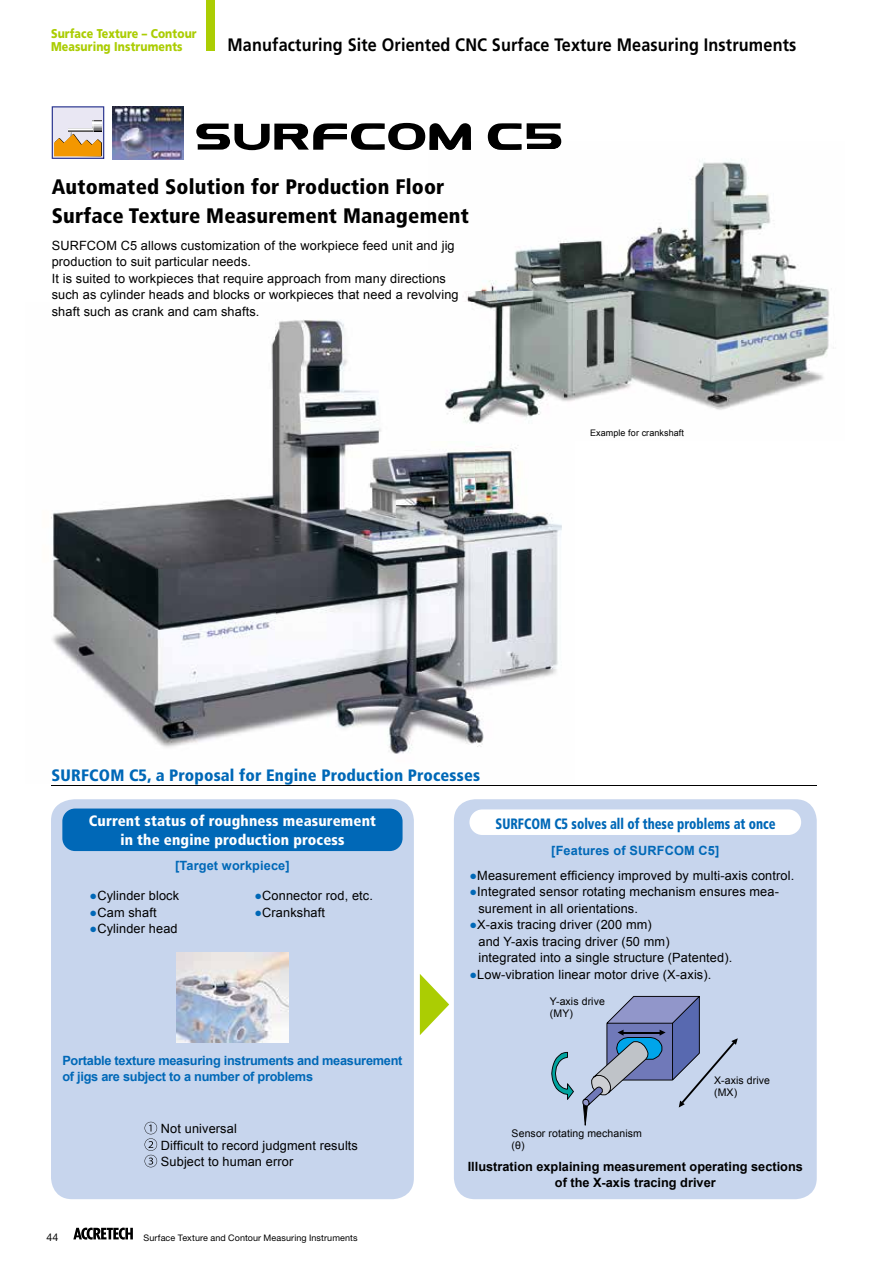
<style>
.page{position:relative;width:893px;height:1263px;background:#fff}
.page>*{position:absolute;margin:0;border:0;box-sizing:border-box;transform-origin:0 0}
.t1{font:900 condensed 21px/28.5px "Frutiger";letter-spacing:.01em;color:#000}
.t2{font:700 18px "Frutiger";letter-spacing:.01em;color:#000;scale:.9 1}
.t3{font:900 condensed 16.5px "Frutiger";letter-spacing:.01em;color:#0068b7}
.t4{font:900 condensed 15px/19px "Frutiger";letter-spacing:.01em;color:#fff;text-align:center}
.t5{font:900 condensed 15px "Frutiger";color:#0068b7;scale:.85 1}
.t6{font:12.75px/16.5px "Arial";letter-spacing:.01em;color:#000}
.t7{font:700 12.75px/16.5px "Arial";letter-spacing:-.02em;color:#0068b7}
.t8{font:700 12.75px/16.5px "Arial";color:#000;text-align:center}
.t9{font:900 12.75px/13.5px "Frutiger";letter-spacing:.01em;color:#abcd03;scale:.84 1}
.t10{font:700 12.75px "Arial";letter-spacing:.01em;color:#0068b7}
.t11{font:10.65px "Helvetica Neue";color:#000}
.t12{font:10.5px/12px "Arial";letter-spacing:.01em;color:#000}
.t13{font:9px "Helvetica Neue";letter-spacing:.015em;color:#000}
.t14{font:9px "Arial";letter-spacing:.01em;color:#000}
.s1{color:#0068b7}
</style>
<div class="page">
<svg style="left:420px;top:974px;width:29px;height:61px"></svg>
<svg style="left:52px;top:106px;width:52px;height:53px;background:#d4bba0"></svg>
<img style="left:112px;top:107px;width:72px;height:52px">
<svg style="left:196px;top:123px;width:275px;height:27px"></svg>
<svg style="left:527px;top:123px;width:34px;height:18px"></svg>
<svg style="left:488px;top:123px;width:33px;height:18px"></svg>
<img style="left:51px;top:319px;width:424px;height:435px">
<img style="left:475px;top:445px;width:87px;height:302px">
<img style="left:428px;top:141px;width:402px;height:200px">
<img style="left:575px;top:341px;width:254px;height:69px">
<img style="left:429px;top:141px;width:42px;height:9px">
<img style="left:527px;top:141px;width:34px;height:8px">
<img style="left:489px;top:141px;width:32px;height:9px">
<img style="left:428px;top:303px;width:147px;height:138px">
<div style="left:51px;top:799px;width:363px;height:400px;background:#c7d5ed"></div>
<div style="left:62px;top:808px;width:341px;height:43px;background:#0068b7;border-radius:13px"></div>
<svg style="left:145px;top:1122px;width:12px;height:45px"></svg>
<img style="left:177px;top:953px;width:111px;height:89px">
<div style="left:454px;top:799px;width:363px;height:400px;background:#c7d5ed;border-radius:21px"></div>
<div style="left:469px;top:809px;width:332px;height:26px;background:#fff;border-radius:13px"></div>
<svg style="left:551px;top:1052px;width:23px;height:48px"></svg>
<svg style="left:582px;top:996px;width:156px;height:129px"></svg>
<hr style="left:52px;top:785px;width:765px;height:1px;background:#000">
<div style="left:206px;top:0;width:9px;height:51px;background:#abcd03"></div>
<svg style="left:73px;top:1227px;width:60px;height:12px"></svg>
<p class="t9" style="left:51px;top:26px;width:175px">Surface Texture – Contour<br>Measuring Instruments</p>
<h2 class="t2" style="left:227px;top:34px;width:634px">Manufacturing Site Oriented CNC Surface Texture Measuring Instruments</h2>
<h1 class="t1" style="left:52px;top:173px;width:419px">Automated Solution for Production Floor<br>Surface Texture Measurement Management</h1>
<p class="t6" style="left:52px;top:237px;width:408px">SURFCOM C5 allows customization of the workpiece feed unit and jig production to suit particular needs.<br>It is suited to workpieces that require approach from many directions such as cylinder heads and blocks or workpieces that need a revolving shaft such as crank and cam shafts.</p>
<p class="t14" style="left:590px;top:426px;width:95px">Example for crankshaft</p>
<p class="t3" style="left:52px;top:765px;width:430px">SURFCOM C5, a Proposal for Engine Production Processes</p>
<p class="t4" style="left:89px;top:811px;width:289px">Current status of roughness measurement in the engine production process</p>
<p class="t5" style="left:495px;top:814px;width:331px">SURFCOM C5 solves all of these problems at once</p>
<p class="t10" style="left:551px;top:842px;width:169px">[Features of SURFCOM C5]</p>
<p class="t10" style="left:175px;top:857px;width:116px">[Target workpiece]</p>
<p class="t6" style="left:90px;top:888px;width:91px"><span class="s1">●</span>Cylinder block</p>
<p class="t6" style="left:90px;top:904px;width:68px"><span class="s1">●</span>Cam shaft</p>
<p class="t6" style="left:90px;top:921px;width:90px"><span class="s1">●</span>Cylinder head</p>
<p class="t6" style="left:254px;top:888px;width:120px"><span class="s1">●</span>Connector rod, etc.</p>
<p class="t6" style="left:254px;top:904px;width:72px"><span class="s1">●</span>Crankshaft</p>
<p class="t7" style="left:62px;top:1052px;width:342px">Portable texture measuring instruments and measurement of jigs are subject to a number of problems</p>
<p class="t6" style="left:161px;top:1121px;width:199px">Not universal<br>Difficult to record judgment results<br>Subject to human error</p>
<p class="t11" style="left:47px;top:1231px;width:13px">44</p>
<p class="t13" style="left:144px;top:1232px;width:216px">Surface Texture and Contour Measuring Instruments</p>
<p class="t6" style="left:469px;top:867px;width:326px"><span class="s1">●</span>Measurement efficiency improved by multi-axis control.</p>
<p class="t6" style="left:478px;top:883px;width:302px;text-indent:-9px"><span class="s1">●</span>Integrated sensor rotating mechanism ensures mea&shy;surement in all orientations.</p>
<p class="t6" style="left:478px;top:916px;width:255px;text-indent:-9px"><span class="s1">●</span>X-axis tracing driver (200 mm)<br>and Y-axis tracing driver (50 mm)<br>integrated into a single structure (Patented).</p>
<p class="t6" style="left:469px;top:966px;width:243px"><span class="s1">●</span>Low-vibration linear motor drive (X-axis).</p>
<p class="t12" style="left:550px;top:996px;width:57px">Y-axis drive (MY)</p>
<p class="t12" style="left:512px;top:1127px;width:132px">Sensor rotating mechanism (θ)</p>
<p class="t12" style="left:714px;top:1075px;width:57px">X-axis drive (MX)</p>
<p class="t8" style="left:468px;top:1158px;width:337px">Illustration explaining measurement operating sections of the X-axis tracing driver</p>
</div>
